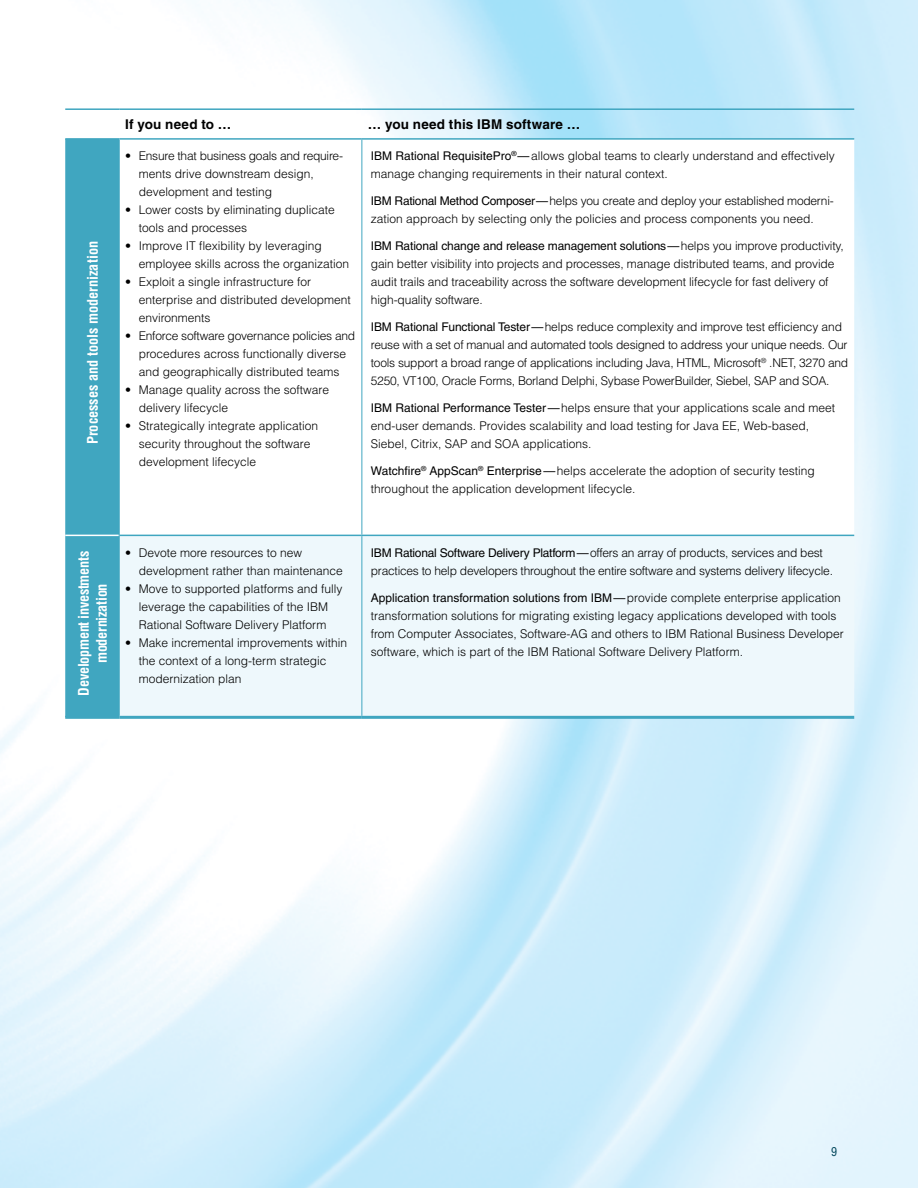
<style>
.page{position:relative;width:918px;height:1188px;background:#fff}
.page>*{position:absolute;margin:0;border:0;box-sizing:border-box;transform-origin:0 0}
.Table_chart_-_subhea{font:700 condensed 14.25px/18px "Helvetica";letter-spacing:-.02em;color:#fff;text-align:center}
.Table_chart_-_subhea-2{font:700 condensed 14.25px "Helvetica";color:#fff}
.Text_-_body{font:700 13.5px "Helvetica";letter-spacing:.015em;color:#000}
.Table_chart_-_text{font:300 12px/18px "Helvetica";letter-spacing:-.01em;color:#000}
.Table_chart_-_bullet{font:300 12px/18px "Helvetica";color:#000}
.s1{font-weight:400}
</style>
<div class="page">
<div style="left:65px;top:140px;width:54px;height:576px;background:#40a6c0"></div>
<div style="left:120px;top:536px;width:734px;height:180px;background:#eef8fc"></div>
<hr style="left:65px;top:535px;width:54px;height:1px;background:#fff">
<hr style="left:65px;top:108px;width:54px;height:2px;background:#40a6c0">
<hr style="left:119px;top:108px;width:243px;height:2px;background:#40a6c0">
<hr style="left:362px;top:108px;width:492px;height:2px;background:#40a6c0">
<hr style="left:65px;top:138px;width:54px;height:2px;background:#40a6c0">
<hr style="left:119px;top:138px;width:243px;height:2px;background:#40a6c0">
<hr style="left:362px;top:138px;width:492px;height:2px;background:#40a6c0">
<hr style="left:120px;top:535px;width:242px;height:1px;background:#40a6c0">
<hr style="left:362px;top:535px;width:492px;height:1px;background:#40a6c0">
<hr style="left:119px;top:140px;width:1px;height:395px;background:#40a6c0">
<hr style="left:362px;top:140px;width:1px;height:395px;background:#40a6c0">
<hr style="left:119px;top:535px;width:1px;height:181px;background:#40a6c0">
<hr style="left:362px;top:536px;width:1px;height:180px;background:#40a6c0">
<hr style="left:119px;top:716px;width:243px;height:3px;background:#40a6c0">
<hr style="left:362px;top:716px;width:492px;height:3px;background:#40a6c0">
<hr style="left:65px;top:716px;width:54px;height:3px;background:#40a6c0">
<svg style="left:832px;top:1147px;width:4px;height:9px"></svg>
<p class="Table_chart_-_subhea-2" style="left:84px;top:444px;width:205px;rotate:-90deg">Processes and tools modernization</p>
<p class="Text_-_body" style="left:125px;top:116px;width:108px">If you need to …</p>
<p class="Text_-_body" style="left:368px;top:116px;width:214px">… you need this IBM software …</p>
<p class="Table_chart_-_text" style="left:125px;top:147px;width:7px">•</p>
<p class="Table_chart_-_text" style="left:125px;top:201px;width:7px">•</p>
<p class="Table_chart_-_text" style="left:125px;top:237px;width:7px">•</p>
<p class="Table_chart_-_text" style="left:125px;top:273px;width:7px">•</p>
<p class="Table_chart_-_text" style="left:125px;top:327px;width:7px">•</p>
<p class="Table_chart_-_text" style="left:125px;top:381px;width:7px">•</p>
<p class="Table_chart_-_text" style="left:125px;top:417px;width:7px">•</p>
<p class="Table_chart_-_bullet" style="left:139px;top:147px;width:206px">Ensure that business goals and require&shy;ments drive downstream design, development and testing</p>
<p class="Table_chart_-_bullet" style="left:139px;top:201px;width:198px">Lower costs by eliminating duplicate tools and processes</p>
<p class="Table_chart_-_bullet" style="left:139px;top:237px;width:212px">Improve IT flexibility by leveraging employee skills across the organization</p>
<p class="Table_chart_-_bullet" style="left:139px;top:273px;width:214px">Exploit a single infrastructure for enterprise and distributed development environments</p>
<p class="Table_chart_-_bullet" style="left:139px;top:327px;width:218px">Enforce software governance policies and procedures across functionally diverse and geographically distributed teams</p>
<p class="Table_chart_-_bullet" style="left:139px;top:381px;width:192px">Manage quality across the software delivery lifecycle</p>
<p class="Table_chart_-_bullet" style="left:139px;top:417px;width:181px">Strategically integrate application security throughout the software development lifecycle</p>
<p class="Table_chart_-_text" style="left:371px;top:147px;width:466px"><span class="s1">IBM Rational RequisitePro</span><sup>®</sup><span class="s1">—</span>allows global teams to clearly understand and effectively manage changing requirements in their natural context.</p>
<p class="Table_chart_-_text" style="left:371px;top:192px;width:464px"><span class="s1">IBM Rational Method Composer—</span>helps you create and deploy your established moderni&shy;zation approach by selecting only the policies and process components you need.</p>
<p class="Table_chart_-_text" style="left:371px;top:237px;width:474px"><span class="s1">IBM Rational change and release management solutions—</span>helps you improve productivity, gain better visibility into projects and processes, manage distributed teams, and provide audit trails and traceability across the software development lifecycle for fast delivery of high-quality software.</p>
<p class="Table_chart_-_text" style="left:371px;top:318px;width:479px"><span class="s1">IBM Rational Functional Tester—</span>helps reduce complexity and improve test efficiency and reuse with a set of manual and automated tools designed to address your unique needs. Our tools support a broad range of applications including Java, HTML, Microsoft<sup>®</sup> .NET, 3270 and 5250, VT100, Oracle Forms, Borland Delphi, Sybase PowerBuilder, Siebel, SAP and SOA.</p>
<p class="Table_chart_-_text" style="left:371px;top:399px;width:466px"><span class="s1">IBM Rational Performance Tester—</span>helps ensure that your applications scale and meet end-user demands. Provides scalability and load testing for Java EE, Web-based,<br>Siebel, Citrix, SAP and SOA applications.</p>
<p class="Table_chart_-_text" style="left:371px;top:462px;width:446px"><span class="s1">Watchfire</span><sup>®</sup> <span class="s1">AppScan</span><sup>®</sup> <span class="s1">Enterprise—</span>helps accelerate the adoption of security testing throughout the application development lifecycle.</p>
<p class="Table_chart_-_subhea" style="left:74px;top:696px;width:146px;rotate:-90deg">Development investments modernization</p>
<p class="Table_chart_-_bullet" style="left:139px;top:543px;width:206px">Devote more resources to new development rather than maintenance</p>
<p class="Table_chart_-_text" style="left:125px;top:543px;width:7px">•</p>
<p class="Table_chart_-_text" style="left:125px;top:579px;width:7px">•</p>
<p class="Table_chart_-_bullet" style="left:139px;top:579px;width:205px">Move to supported platforms and fully leverage the capabilities of the IBM<br>Rational Software Delivery Platform</p>
<p class="Table_chart_-_bullet" style="left:139px;top:633px;width:210px">Make incremental improvements within the context of a long-term strategic modernization plan</p>
<p class="Table_chart_-_text" style="left:125px;top:633px;width:7px">•</p>
<p class="Table_chart_-_text" style="left:371px;top:543px;width:464px"><span class="s1">IBM Rational Software Delivery Platform—</span>offers an array of products, services and best practices to help developers throughout the entire software and systems delivery lifecycle.</p>
<p class="Table_chart_-_text" style="left:371px;top:588px;width:475px"><span class="s1">Application transformation solutions from IBM—</span>provide complete enterprise application transformation solutions for migrating existing legacy applications developed with tools from Computer Associates, Software-AG and others to IBM Rational Business Developer software, which is part of the IBM Rational Software Delivery Platform.</p>
</div>
